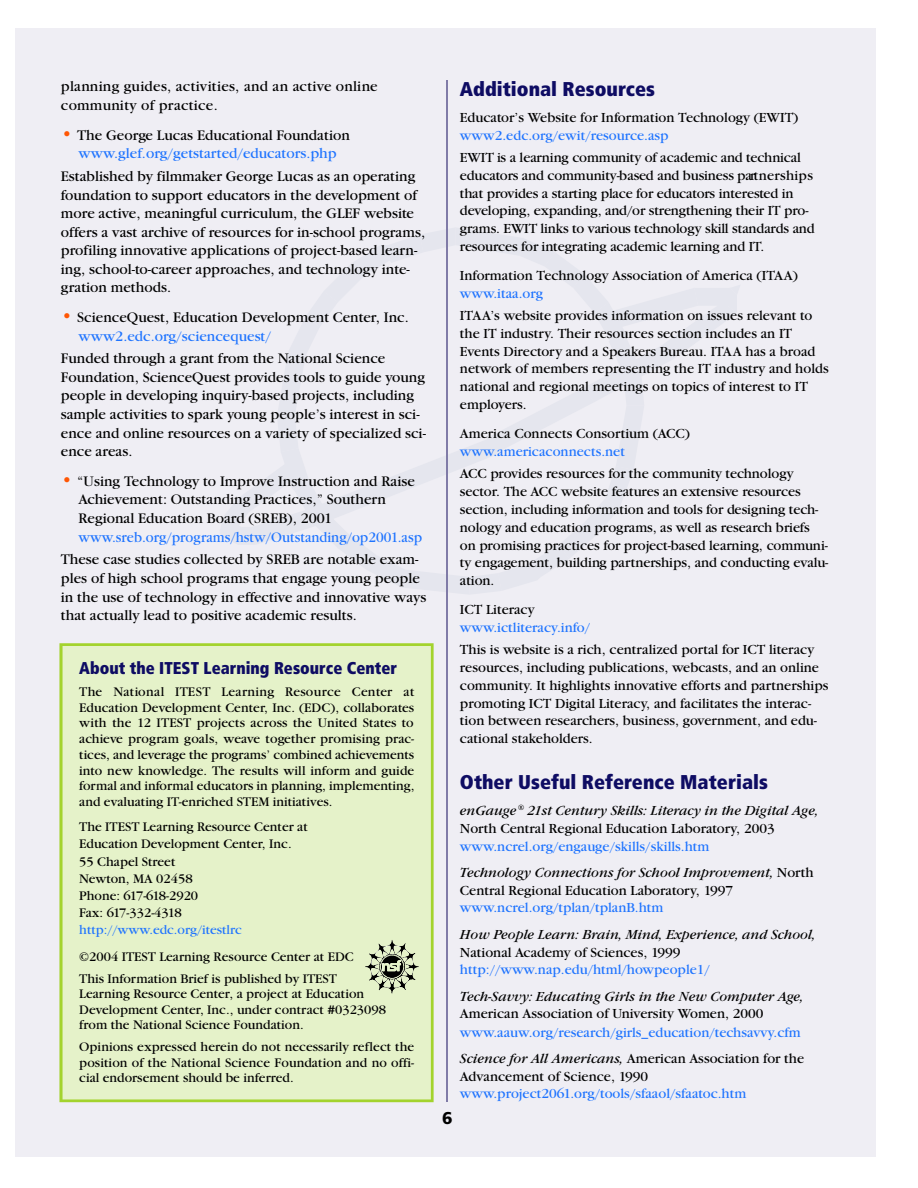
<style>
.page{position:relative;width:918px;height:1188px;background:#fff}
.page>*{position:absolute;margin:0;border:0;box-sizing:border-box;transform-origin:0 0}
.t1{font:900 condensed 19.95px "Frutiger";color:#0e0c63}
.t2{font:900 condensed 17.1px "Frutiger";color:#0e0c63;scale:.95 1}
.t3{font:900 17.1px "Frutiger";color:#000}
.t4{font:14.25px/18.6px "Garamond ITC";color:#000}
.t5{font:14.25px/18.5px "Garamond ITC";color:#1f74ff;text-align:center}
.t6{font:14.25px "Garamond ITC";color:#1f74ff;scale:.95 1}
.t7{font:13.5px/17.9px "Garamond ITC";color:#000}
.t8{font:13.5px/26.4px "Garamond ITC";color:#1f74ff}
.t9{font:italic 13.5px/26.4px "Garamond ITC";color:#000}
.t10{font:12.75px/15.8px "Garamond ITC";color:#000}
.t11{font:12.75px "Garamond ITC";color:#1f74ff}
.s1{font-size:18.45px;color:#ff5604}
.s2{color:#000}
.s3{color:#1f74ff}
.s4{font-style:normal;color:#1f74ff}
.s5{font-style:normal}
.s6{font-style:italic;color:#000}
</style>
<div class="page">
<div style="left:15px;top:29px;width:861px;height:1128px;background:#efeef4"></div>
<div style="left:59px;top:643px;width:375px;height:459px;background:#e5f2c9"></div>
<hr style="left:446px;top:81px;width:2px;height:1021px;background:#807ba7">
<img style="left:371px;top:940px;width:48px;height:53px">
<p class="t4" style="left:61px;top:78px;width:318px">planning guides, activities, and an active online community of pra c t ic e .</p>
<p class="t5" style="left:61px;top:127px;width:291px"><span class="s1">•</span> <span class="s2">The George Lucas Educational Foundation </span>www.glef.org/getstarted/educators.php</p>
<p class="t4" style="left:61px;top:168px;width:366px">Established by filmmaker George Lucas as an operating foundation to support educators in the development of more active, meaningful curriculum, the GLEF website offers a vast archive of resources for in-school programs, profiling innovative applications of project-based learn&shy;ing, school-to-career approaches, and technology inte&shy;gration methods.</p>
<p class="t4" style="left:79px;top:309px;width:332px;text-indent:-18px"><span class="s1">•</span> ScienceQuest, Education Development Center, Inc. <span class="s3">www2.edc.org/sciencequest/</span></p>
<p class="t4" style="left:61px;top:351px;width:367px">Funded through a grant from the National Science Foundation, ScienceQuest provides tools to guide young people in developing inquiry-based projects, including sample activities to spark young people’s interest in sci&shy;ence and online resources on a variety of specialized sci&shy;ence areas.</p>
<p class="t4" style="left:79px;top:473px;width:338px;text-indent:-18px"><span class="s1">•</span> “Using Technology to Improve Instruction and Raise<br>Achievement: Outstanding Practices,” Southern<br>Regional Education Board (SREB), 2001</p>
<p class="t6" style="left:79px;top:531px;width:363px">www.sreb.org/programs/hstw/Outstanding/op2001.asp</p>
<p class="t4" style="left:61px;top:551px;width:367px">These case studies collected by SREB are notable exam&shy;ples of high school programs that engage young people in the use of technology in effective and innovative ways that actually lead to positive academic results.</p>
<p class="t2" style="left:79px;top:661px;width:336px">About the ITEST Learning Resource Center</p>
<p class="t10" style="left:79px;top:685px;width:337px;text-align:justify">The National ITEST Learning Resource Center at Education Development Center, Inc. (EDC), collaborates with the 12 ITEST projects across the United States to achieve program goals, weave together promising prac&shy;tices, and leverage the programs’ combined achievements into new knowledge. The results will inform and guide formal and informal educators in planning, implementing, and evaluating IT-enriched STEM initiatives.</p>
<p class="t10" style="left:79px;top:820px;width:230px;line-height:17.1px">The ITEST Learning Resource Center at<br>Education Development Center, Inc.<br>55 Chapel Street<br>Newton, MA 02458<br>Phone: 617-618-2920<br>Fax: 617-332-4318</p>
<p class="t11" style="left:79px;top:924px;width:164px">http://www.edc.org/itestlrc</p>
<p class="t10" style="left:79px;top:947px;width:276px;line-height:21.6px">©2004 ITEST Learning Resource Center at EDC<br>This Information Brief is published by ITEST</p>
<p class="t10" style="left:79px;top:987px;width:308px">Learning Resource Center, a project at Education<br>Development Center, Inc., under contract #0323098 from the National Science Foundation.</p>
<p class="t10" style="left:79px;top:1040px;width:336px;text-align:justify">Opinions expressed herein do not necessarily reflect the position of the National Science Foundation and no offi&shy;cial endorsement should be inferred.</p>
<h1 class="t1" style="left:460px;top:81px;width:197px">Additional Resources</h1>
<p class="t7" style="left:460px;top:110px;width:340px">Educator’s Website for Information Technology (EWIT)</p>
<p class="t8" style="left:460px;top:123px;width:210px">www2.edc.org/ewit/resource.asp</p>
<p class="t7" style="left:460px;top:150px;width:356px">EWIT is a learning community of academic and te ch n ic a l<br>e d u c a tors and community-based and business part n e r s h ip s that provides a starting place for educators inte r e s ted in<br>d e veloping, expanding, and/or strengthening their IT pro&shy;grams. EWIT links to various te chnology skill standards and resources for inte grating academic learning and IT.</p>
<p class="t7" style="left:460px;top:268px;width:339px">Information Technology Association of America (ITAA)</p>
<p class="t8" style="left:460px;top:281px;width:85px">www.itaa.org</p>
<p class="t7" style="left:460px;top:308px;width:370px">ITAA’s website provides information on issues relevant to the IT industry. Their resources section includes an IT Events Directory and a Speakers Bureau. ITAA has a broad network of members representing the IT industry and holds national and regional meetings on topics of interest to IT employers.</p>
<p class="t7" style="left:460px;top:426px;width:232px">America Connects Consortium (ACC)</p>
<p class="t8" style="left:460px;top:440px;width:167px">www.americaconnects.net</p>
<p class="t7" style="left:460px;top:466px;width:370px">ACC provides resources for the community te chnology<br>s e c to r. The ACC we b s ite features an exte n s ive resources section, including info rmation and tools for designing te ch&shy;nology and education programs, as well as research briefs on promising practices for project-based learning, communi&shy;ty engagement, building partnerships, and conducting eva lu&shy;a tio n .</p>
<p class="t7" style="left:460px;top:602px;width:76px">ICT Literacy</p>
<p class="t8" style="left:460px;top:616px;width:132px">www.ictliteracy.info/</p>
<p class="t7" style="left:460px;top:642px;width:370px">This is website is a rich, centralized portal for ICT literacy resources, including publications, webcasts, and an online community. It highlights innovative efforts and partnerships promoting ICT Digital Literacy, and facilitates the interac&shy;tion between researchers, business, government, and edu&shy;cational stakeholders.</p>
<h1 class="t1" style="left:460px;top:774px;width:310px">Other Useful Reference Materials</h1>
<p class="t9" style="left:460px;top:798px;width:360px">enGauge® 21st Century Skills: Literacy in the Digital Age,</p>
<p class="t7" style="left:460px;top:820px;width:316px">North Central Regional Education Laboratory, 2003</p>
<p class="t9" style="left:460px;top:834px;width:355px"><span class="s4">www.ncrel.org/engauge/skills/skills.htm<br></span>Technology Connections for School Improvement, <span class="s5">North</span></p>
<p class="t7" style="left:460px;top:882px;width:275px">Central Regional Education Laboratory, 1997</p>
<p class="t8" style="left:460px;top:896px;width:205px">www.ncrel.org/tplan/tplanB.htm</p>
<p class="t9" style="left:460px;top:922px;width:357px">How People Learn: Brain, Mind, Experience, and School,</p>
<p class="t7" style="left:460px;top:944px;width:222px">National Academy of Sciences, 1999</p>
<p class="t8" style="left:460px;top:958px;width:252px">http://www.nap.edu/html/howpeople1/</p>
<p class="t9" style="left:460px;top:984px;width:345px">Tech-Savvy: Educating Girls in the New Computer Age,</p>
<p class="t7" style="left:460px;top:1006px;width:305px">American Association of University Women, 2000</p>
<p class="t8" style="left:460px;top:1020px;width:346px">www.aauw.org/research/girls_education/techsavvy.cfm<br><span class="s6">Science for All Americans,</span> <span class="s2">American Association for the</span></p>
<p class="t7" style="left:460px;top:1068px;width:190px">Advancement of Science, 1990</p>
<p class="t8" style="left:460px;top:1082px;width:288px">www.project2061.org/tools/sfaaol/sfaatoc.htm</p>
<p class="t3" style="left:442px;top:1112px;width:12px">6</p>
</div>
